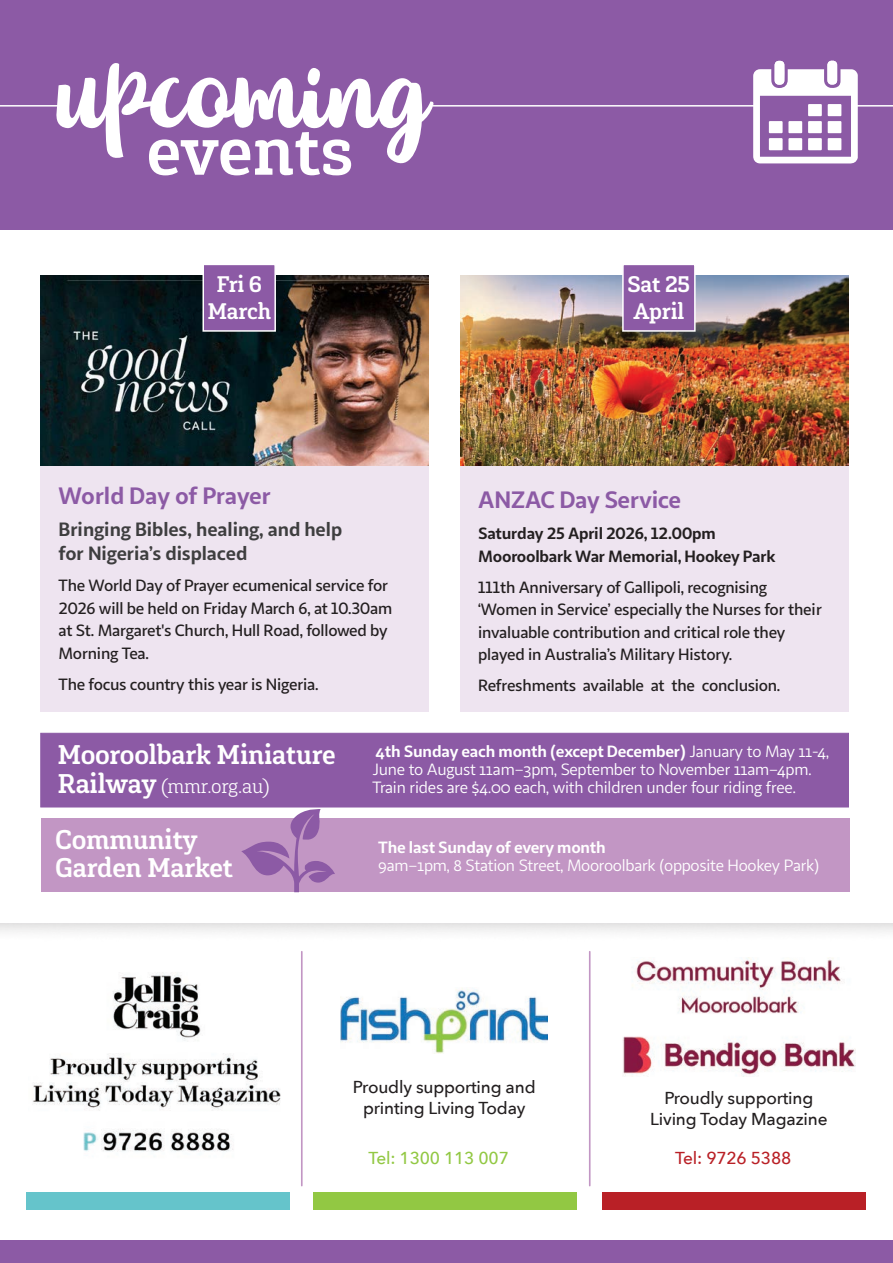
<style>
.page{position:relative;width:893px;height:1263px;background:#fff}
.page>*{position:absolute;margin:0;border:0;box-sizing:border-box;transform-origin:0 0}
.t1{font:167.25px "Bellatine Pro TRIAL";color:#fff}
.t2{font:700 69.15px "Gaspo Slab";color:#fff}
.t3{font:700 27px/28.5px "Gaspo Slab";letter-spacing:-.01em;color:#fff}
.t4{font:700 24px "Sana Sans";letter-spacing:-.015em;color:#8c5aa5}
.t5{font:700 22.5px/27px "Gaspo Slab";letter-spacing:-.01em;color:#fff;text-align:center}
.t6{font:700 19.5px/24px "Sana Sans";letter-spacing:-.01em;color:#3e3e3f}
.t7{font:300 19.5px "Gaspo Slab";letter-spacing:-.01em;color:#fff}
.t8{font:500 17.25px/21px "Avenir Next";letter-spacing:-.01em;color:#231f20;text-align:center}
.t9{font:500 17.25px "Avenir Next";letter-spacing:-.01em;color:#92c843}
.t10{font:500 17.25px "Avenir Next";letter-spacing:-.01em;color:#b92026}
.t11{font:500 16.5px/22.5px "Sana Sans";letter-spacing:-.015em;color:#231f20}
.t12{font:16.5px/18px "Sana Sans";letter-spacing:-.015em;color:#fff}
.t13{font:700 16.5px/22.5px "Sana Sans";letter-spacing:-.02em;color:#231f20}
.t14{font:700 16.5px "Sana Sans";letter-spacing:-.02em;color:#fff}
.s1{font-weight:700;font-size:27px}
.s2{font-weight:400}
.s3{font-weight:700}
</style>
<div class="page">
<div style="left:40px;top:275px;width:389px;height:436px;background:#eee4f0"></div>
<div style="left:460px;top:275px;width:389px;height:436px;background:#eee4f0"></div>
<img style="left:41px;top:275px;width:387px;height:191px">
<img style="left:460px;top:275px;width:389px;height:191px">
<div style="left:40px;top:733px;width:809px;height:74px;background:#8c5aa5"></div>
<div style="left:41px;top:818px;width:808px;height:74px;background:#c296c4"></div>
<div style="left:0;top:0;width:893px;height:230px;background:#8c5aa5"></div>
<div style="left:0;top:1241px;width:893px;height:22px;background:#8c5aa5"></div>
<hr style="left:0;top:105px;width:64px;height:2px;background:#fff">
<hr style="left:433px;top:105px;width:324px;height:2px;background:#fff">
<hr style="left:854px;top:105px;width:39px;height:2px;background:#fff">
<svg style="left:753px;top:60px;width:105px;height:103px"></svg>
<img style="left:623px;top:957px;width:233px;height:119px">
<div style="left:202px;top:264px;width:74px;height:68px;background:#8c5aa5;border:2px solid #fff"></div>
<div style="left:622px;top:264px;width:74px;height:68px;background:#8c5aa5;border:2px solid #fff"></div>
<img style="left:340px;top:988px;width:207px;height:65px">
<svg style="left:241px;top:809px;width:94px;height:83px"></svg>
<img style="left:33px;top:972px;width:248px;height:180px">
<div style="left:602px;top:1192px;width:263px;height:17px;background:#b92026"></div>
<div style="left:313px;top:1192px;width:263px;height:17px;background:#92c843"></div>
<div style="left:26px;top:1192px;width:264px;height:17px;background:#65c4cb"></div>
<hr style="left:301px;top:952px;width:2px;height:234px;background:#c296c4">
<hr style="left:589px;top:952px;width:2px;height:234px;background:#c296c4">
<p class="t1" style="left:57px;top:-8px;width:374px">upcoming</p>
<p class="t2" style="left:146px;top:105px;width:208px">events</p>
<p class="t5" style="left:207px;top:271px;width:65px">Fri 6<br>March</p>
<p class="t5" style="left:627px;top:271px;width:64px;text-align:left">Sat 25<br>April</p>
<p class="t4" style="left:59px;top:480px;width:214px">World Day of Prayer</p>
<p class="t6" style="left:59px;top:517px;width:285px">Bringing Bibles, healing, and help for Nigeria’s displaced</p>
<p class="t11" style="left:59px;top:574px;width:335px">The World Day of Prayer ecumenical service for 2026 will be held on Friday March 6, at 10.30am at St. Margaret's Church, Hull Road, followed by Morning Tea.</p>
<p class="t11" style="left:59px;top:673px;width:262px">The focus country this year is Nigeria.</p>
<p class="t4" style="left:478px;top:484px;width:205px">ANZAC Day Service</p>
<p class="t13" style="left:478px;top:522px;width:299px">Saturday 25 April 2026, 12.00pm<br>Mooroolbark War Memorial, Hookey Park</p>
<p class="t11" style="left:478px;top:576px;width:345px">111th Anniversary of Gallipoli, recognising ‘Women in Service’ especially the Nurses for their invaluable contribution and critical role they played in Australia’s Military History.</p>
<p class="t11" style="left:478px;top:674px;width:304px">Refreshments available at the conclusion.</p>
<p class="t3" style="left:58px;top:741px;width:279px">Mooroolbark Miniature</p>
<p class="t7" style="left:58px;top:773px;width:213px"><span class="s1">Railway</span> (mmr.org.au)</p>
<p class="t3" style="left:55px;top:825px;width:179px">Community<br>Garden Market</p>
<p class="t14" style="left:376px;top:741px;width:455px">4th Sunday each month (except December) <span class="s2">January to May 11-4,</span></p>
<p class="t12" style="left:372px;top:760px;width:441px">June to August 11am–3pm, September to November 11am–4pm.</p>
<p class="t12" style="left:372px;top:778px;width:425px">Train rides are $4.00 each, with children under four riding free.</p>
<p class="t12" style="left:378px;top:838px;width:443px"><span class="s3">The last Sunday of every month<br></span>9am–1pm, 8 Station Street, Mooroolbark (opposite Hookey Park)</p>
<p class="t8" style="left:353px;top:1076px;width:184px">Proudly supporting and printing Living Today</p>
<p class="t9" style="left:368px;top:1143px;width:142px">Tel: 1300 113 007</p>
<p class="t10" style="left:675px;top:1143px;width:118px">Tel: 9726 5388</p>
<p class="t8" style="left:650px;top:1087px;width:179px">Proudly supporting<br>Living Today Magazine</p>
</div>
